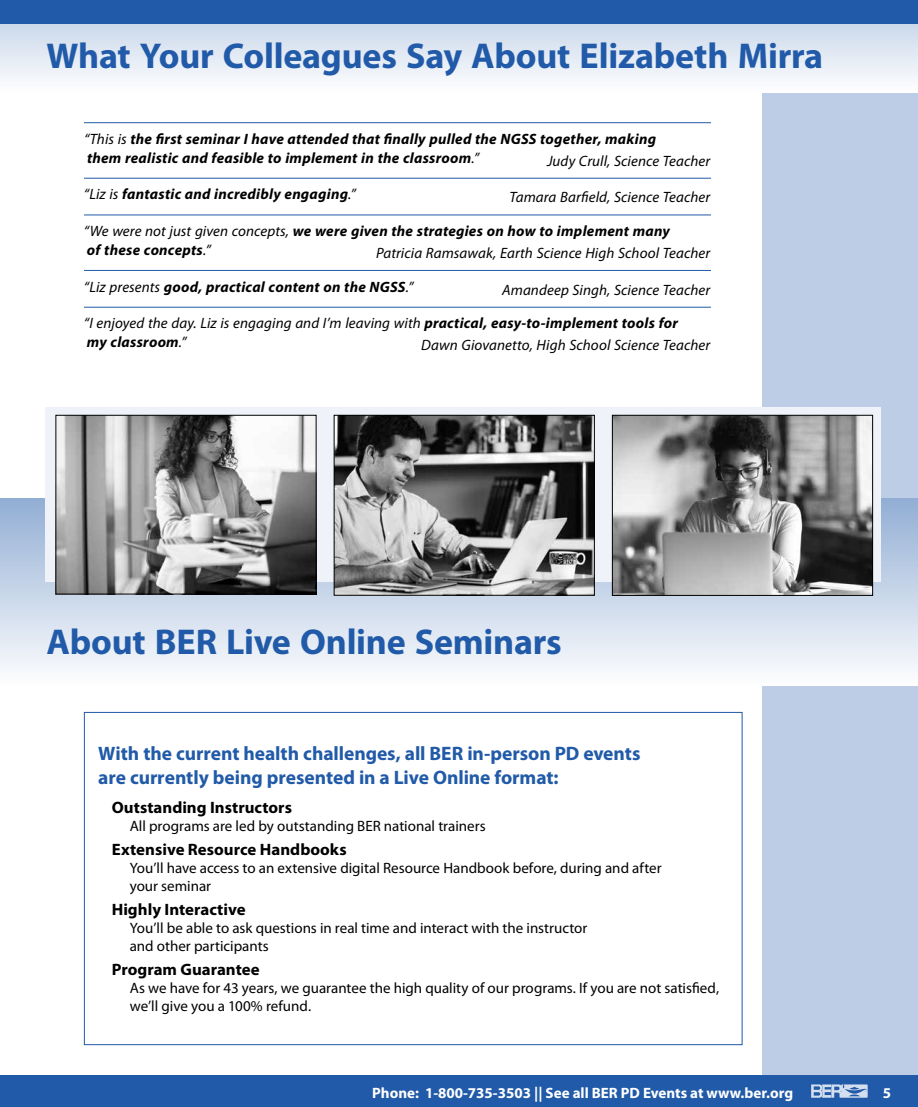
<style>
.page{position:relative;width:918px;height:1107px;background:#fff}
.page>*{position:absolute;margin:0;border:0;box-sizing:border-box;transform-origin:0 0}
.t1{font:700 36px "Myriad Pro";letter-spacing:-.005em;color:#215aa8}
.t2{font:700 19.5px/23.4px "Myriad Pro";letter-spacing:-.005em;color:#215aa8}
.t3{font:700 16.5px "Myriad Pro";color:#000}
.t4{font:15px/18px "Myriad Pro";color:#000}
.t5{font:italic 700 15px/18.8px "Myriad Pro";letter-spacing:.015em;color:#000}
.t6{font:italic 15px/18.8px "Myriad Pro";letter-spacing:.005em;color:#000}
.t7{font:700 15px "Myriad Pro";color:#fff}
.s1{font-weight:400}
.s2{font-weight:700}
</style>
<div class="page">
<div style="left:763px;top:0;width:155px;height:1107px;background:#bccde5"></div>
<div style="left:0;top:1076px;width:918px;height:31px;background:#215aa8"></div>
<svg style="left:811px;top:1084px;width:57px;height:14px"></svg>
<svg style="left:0;top:24px;width:918px;height:68px"></svg>
<div style="left:0;top:0;width:918px;height:24px;background:#215aa8"></div>
<hr style="left:84px;top:122px;width:627px;height:1px;background:#215aa8">
<hr style="left:84px;top:178px;width:627px;height:1px;background:#215aa8">
<hr style="left:84px;top:215px;width:627px;height:1px;background:#215aa8">
<hr style="left:84px;top:270px;width:627px;height:1px;background:#215aa8">
<hr style="left:84px;top:307px;width:627px;height:1px;background:#215aa8">
<div style="left:0;top:498px;width:918px;height:188px;background:linear-gradient(to bottom,#92aed3,#fbfcfc)"></div>
<svg style="left:45px;top:408px;width:835px;height:174px;fill:#eff3f9"></svg>
<img style="left:58px;top:417px;width:256px;height:175px">
<div style="left:56px;top:415px;width:260px;height:179px;border:1px solid #000"></div>
<img style="left:336px;top:417px;width:257px;height:177px">
<div style="left:334px;top:415px;width:261px;height:181px;border:1px solid #000"></div>
<img style="left:614px;top:417px;width:257px;height:177px">
<div style="left:612px;top:415px;width:261px;height:181px;border:1px solid #000"></div>
<h1 class="t1" style="left:46px;top:32px;width:778px">What Your Colleagues Say About Elizabeth Mirra</h1>
<p class="t5" style="left:84px;top:129px;width:574px"><span class="s1">“This is</span> the first seminar I have attended that finally pulled the NGSS together, making them realistic and feasible to implement in the classroom<span class="s1">.”</span></p>
<p class="t6" style="left:547px;top:151px;width:165px">Judy Crull, Science Teacher</p>
<p class="t5" style="left:84px;top:184px;width:273px"><span class="s1">“Liz is</span> fantastic and incredibly engaging<span class="s1">.”</span></p>
<p class="t6" style="left:509px;top:188px;width:202px">Tamara Barfield, Science Teacher</p>
<p class="t5" style="left:84px;top:221px;width:588px"><span class="s1">“We were not just given concepts,</span> we were given the strategies on how to implement many of these concepts<span class="s1">.”</span></p>
<p class="t6" style="left:376px;top:243px;width:336px">Patricia Ramsawak, Earth Science High School Teacher</p>
<p class="t5" style="left:84px;top:277px;width:331px"><span class="s1">“Liz presents</span> good, practical content on the NGSS<span class="s1">.”</span></p>
<p class="t6" style="left:502px;top:280px;width:210px">Amandeep Singh, Science Teacher</p>
<p class="t6" style="left:84px;top:314px;width:596px">“I enjoyed the day. Liz is engaging and I’m leaving with <span class="s2">practical, easy-to-implement tools for my classroom</span>.”</p>
<p class="t6" style="left:421px;top:335px;width:291px">Dawn Giovanetto, High School Science Teacher</p>
<h1 class="t1" style="left:46px;top:618px;width:517px">About BER Live Online Seminars</h1>
<h2 class="t2" style="left:98px;top:741px;width:544px">With the current health challenges, all BER in-person PD events are currently being presented in a Live Online format:</h2>
<p class="t3" style="left:112px;top:796px;width:182px">Outstanding Instructors</p>
<p class="t4" style="left:130px;top:816px;width:358px">All programs are led by outstanding BER national trainers</p>
<p class="t3" style="left:112px;top:838px;width:237px">Extensive Resource Handbooks</p>
<p class="t4" style="left:130px;top:859px;width:533px">You’ll have access to an extensive digital Resource Handbook before, during and after your seminar</p>
<p class="t3" style="left:112px;top:899px;width:135px">Highly Interactive</p>
<p class="t4" style="left:130px;top:919px;width:459px">You’ll be able to ask questions in real time and interact with the instructor and other participants</p>
<p class="t3" style="left:112px;top:959px;width:150px">Program Guarantee</p>
<p class="t4" style="left:130px;top:979px;width:591px">As we have for 43 years, we guarantee the high quality of our programs. If you are not satisfied, we’ll give you a 100% refund.</p>
<p class="t7" style="left:372px;top:1083px;width:422px">Phone: 1-800-735-3503 || See all BER PD Events at www.ber.org</p>
<p class="t7" style="left:883px;top:1083px;width:10px">5</p>
</div>
